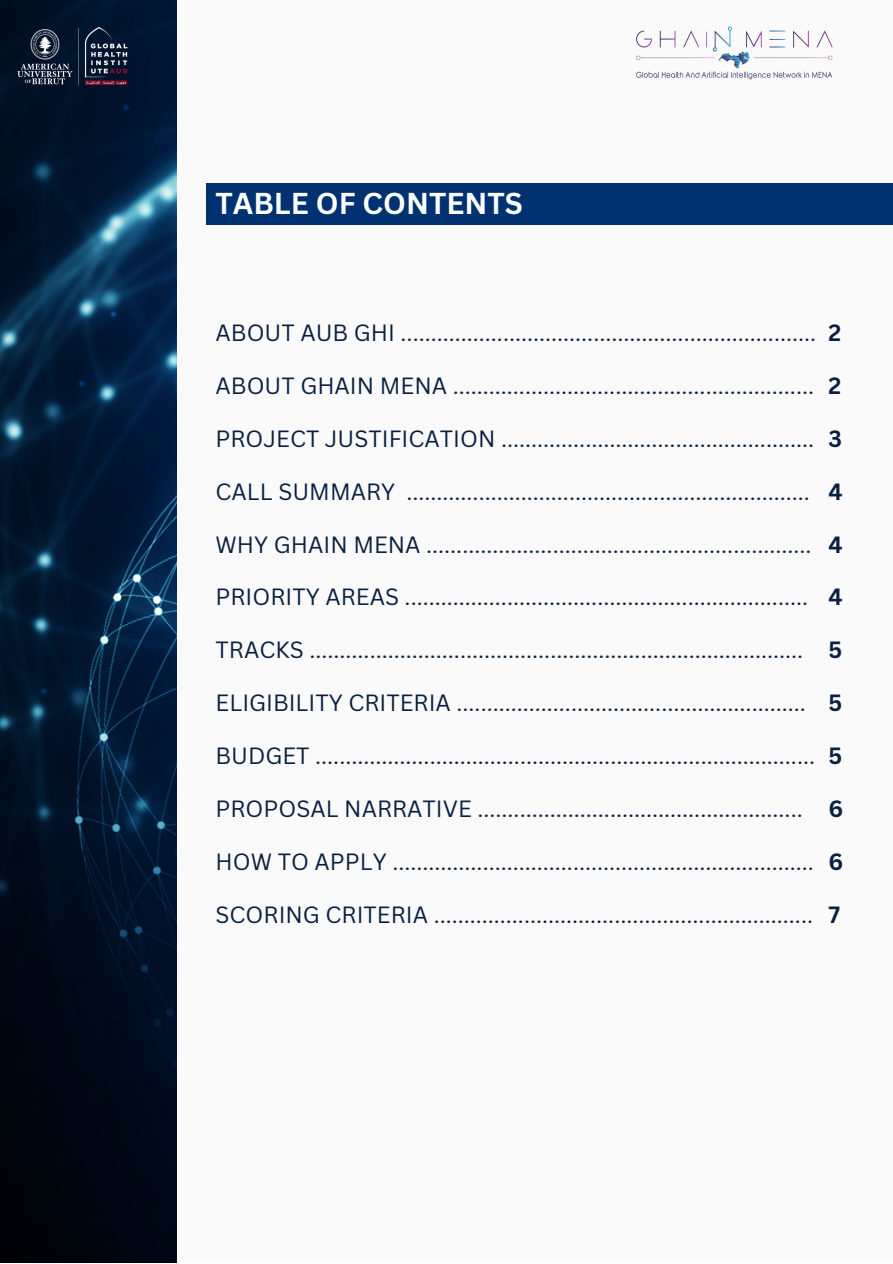
<style>
.page{position:relative;width:893px;height:1264px;background:#fff}
.page>*{position:absolute;margin:0;border:0;box-sizing:border-box;transform-origin:0 0}
.t1{font:700 29.4px "Canva Sans";color:#fff}
.t2{font:22.8px "Canva Sans";color:#092140}
.t3{font:700 22.8px "Canva Sans";color:#092140}
</style>
<div class="page">
<div style="left:0;top:0;width:892px;height:1262px;background:#fafafa"></div>
<div style="left:206px;top:183px;width:686px;height:41px;background:#003271"></div>
<img style="left:0;top:0;width:177px;height:1262px">
<img style="left:11px;top:23px;width:123px;height:65px">
<img style="left:636px;top:26px;width:197px;height:54px">
<p class="t1" style="left:215px;top:183px;width:309px">TABLE OF CONTENTS</p>
<p class="t2" style="left:215px;top:317px;width:602px">ABOUT AUB GHI .....................................................................</p>
<p class="t2" style="left:215px;top:370px;width:600px">ABOUT GHAIN MENA ............................................................</p>
<p class="t2" style="left:215px;top:422px;width:600px">PROJECT JUSTIFICATION ....................................................</p>
<p class="t2" style="left:215px;top:475px;width:595px">CALL SUMMARY ...................................................................</p>
<p class="t2" style="left:215px;top:528px;width:597px">WHY GHAIN MENA ................................................................</p>
<p class="t2" style="left:215px;top:581px;width:594px">PRIORITY AREAS ...................................................................</p>
<p class="t2" style="left:215px;top:634px;width:589px">TRACKS ..................................................................................</p>
<p class="t2" style="left:215px;top:687px;width:591px">ELIGIBILITY CRITERIA ..........................................................</p>
<p class="t2" style="left:215px;top:739px;width:601px">BUDGET ...................................................................................</p>
<p class="t2" style="left:215px;top:792px;width:588px">PROPOSAL NARRATIVE ......................................................</p>
<p class="t2" style="left:215px;top:845px;width:599px">HOW TO APPLY ......................................................................</p>
<p class="t2" style="left:215px;top:898px;width:599px">SCORING CRITERIA ...............................................................</p>
<p class="t3" style="left:828px;top:317px;width:14px">2</p>
<p class="t3" style="left:828px;top:370px;width:14px">2</p>
<p class="t3" style="left:828px;top:422px;width:15px">3</p>
<p class="t3" style="left:828px;top:475px;width:16px">4</p>
<p class="t3" style="left:828px;top:528px;width:16px">4</p>
<p class="t3" style="left:828px;top:581px;width:16px">4</p>
<p class="t3" style="left:828px;top:634px;width:15px">5</p>
<p class="t3" style="left:828px;top:687px;width:15px">5</p>
<p class="t3" style="left:828px;top:739px;width:15px">5</p>
<p class="t3" style="left:828px;top:792px;width:16px">6</p>
<p class="t3" style="left:828px;top:845px;width:16px">6</p>
<p class="t3" style="left:828px;top:898px;width:13px">7</p>
</div>
